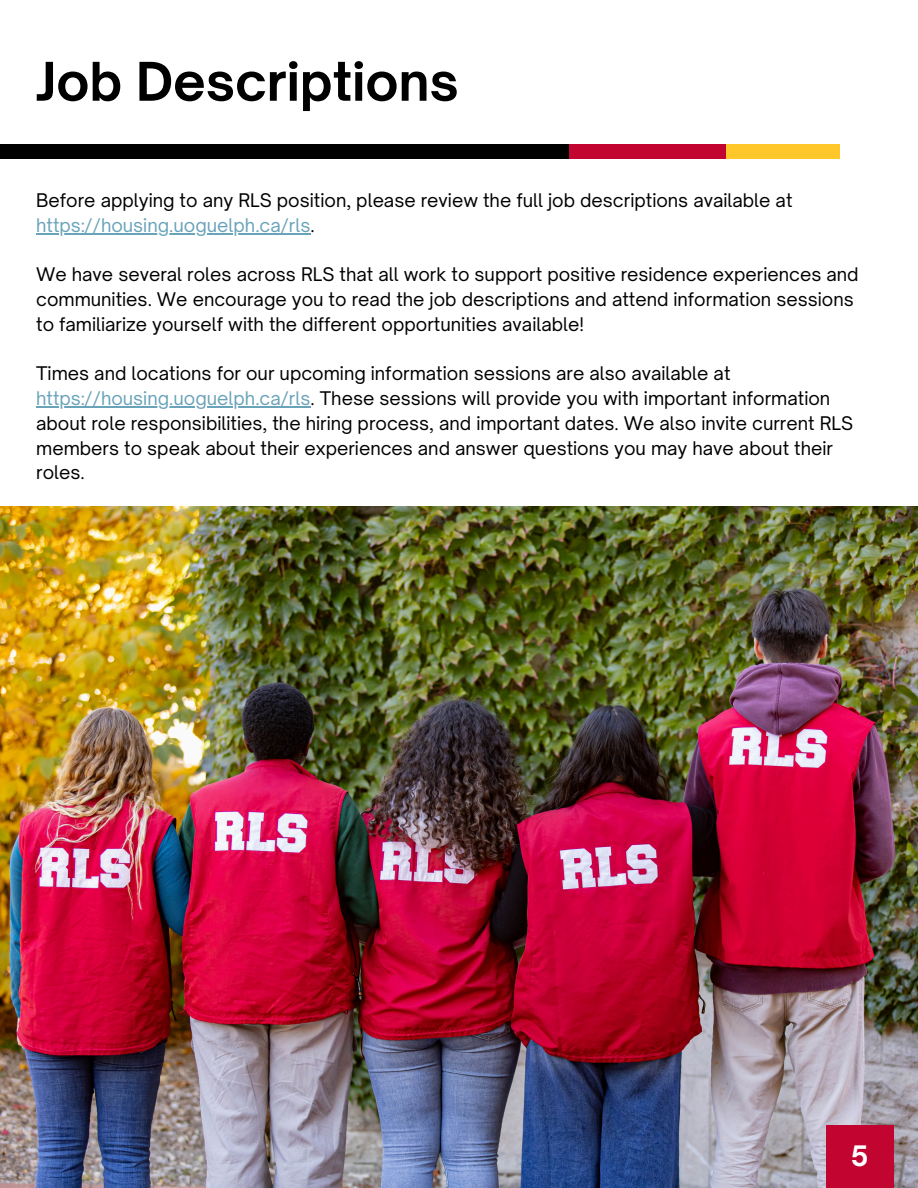
<style>
.page{position:relative;width:918px;height:1188px;background:#fff}
.page>*{position:absolute;margin:0;border:0;box-sizing:border-box;transform-origin:0 0}
.t1{font:700 51px "Open Sauce One";color:#000}
.t2{font:700 27px "Open Sauce One";color:#fff}
.t3{font:18px/24.8px "Open Sauce One";color:#000}
.t4{font:18px "Open Sauce One";color:#69a3b9}
.s1{color:#000}
.s2{color:#69a3b9}
</style>
<div class="page">
<div style="left:0;top:144px;width:575px;height:14px;background:#000"></div>
<div style="left:569px;top:144px;width:160px;height:14px;background:#c20430"></div>
<div style="left:726px;top:144px;width:113px;height:14px;background:#ffc72a"></div>
<img style="left:0;top:506px;width:918px;height:682px">
<div style="left:826px;top:1125px;width:67px;height:63px;background:#c20430"></div>
<hr style="left:36px;top:233px;width:275px;height:1px;background:#69a3b9">
<hr style="left:36px;top:406px;width:275px;height:1px;background:#69a3b9">
<p class="t1" style="left:36px;top:50px;width:424px">Job Descriptions</p>
<p class="t3" style="left:36px;top:188px;width:758px">Before applying to any RLS position, please review the full job descriptions available at</p>
<p class="t4" style="left:36px;top:214px;width:280px">https://housing.uoguelph.ca/rls<span class="s1">.</span></p>
<p class="t3" style="left:36px;top:262px;width:824px">We have several roles across RLS that all work to support positive residence experiences and</p>
<p class="t3" style="left:36px;top:287px;width:819px">communities. We encourage you to read the job descriptions and attend information sessions to familiarize yourself with the different opportunities available!</p>
<p class="t3" style="left:36px;top:361px;width:696px">Times and locations for our upcoming information sessions are also available at</p>
<p class="t3" style="left:36px;top:386px;width:819px"><span class="s2">https://housing.uoguelph.ca/rls</span>. These sessions will provide you with important information about role responsibilities, the hiring process, and important dates. We also invite current RLS members to speak about their experiences and answer questions you may have about their roles.</p>
<h2 class="t2" style="left:851px;top:1139px;width:19px">5</h2>
</div>
